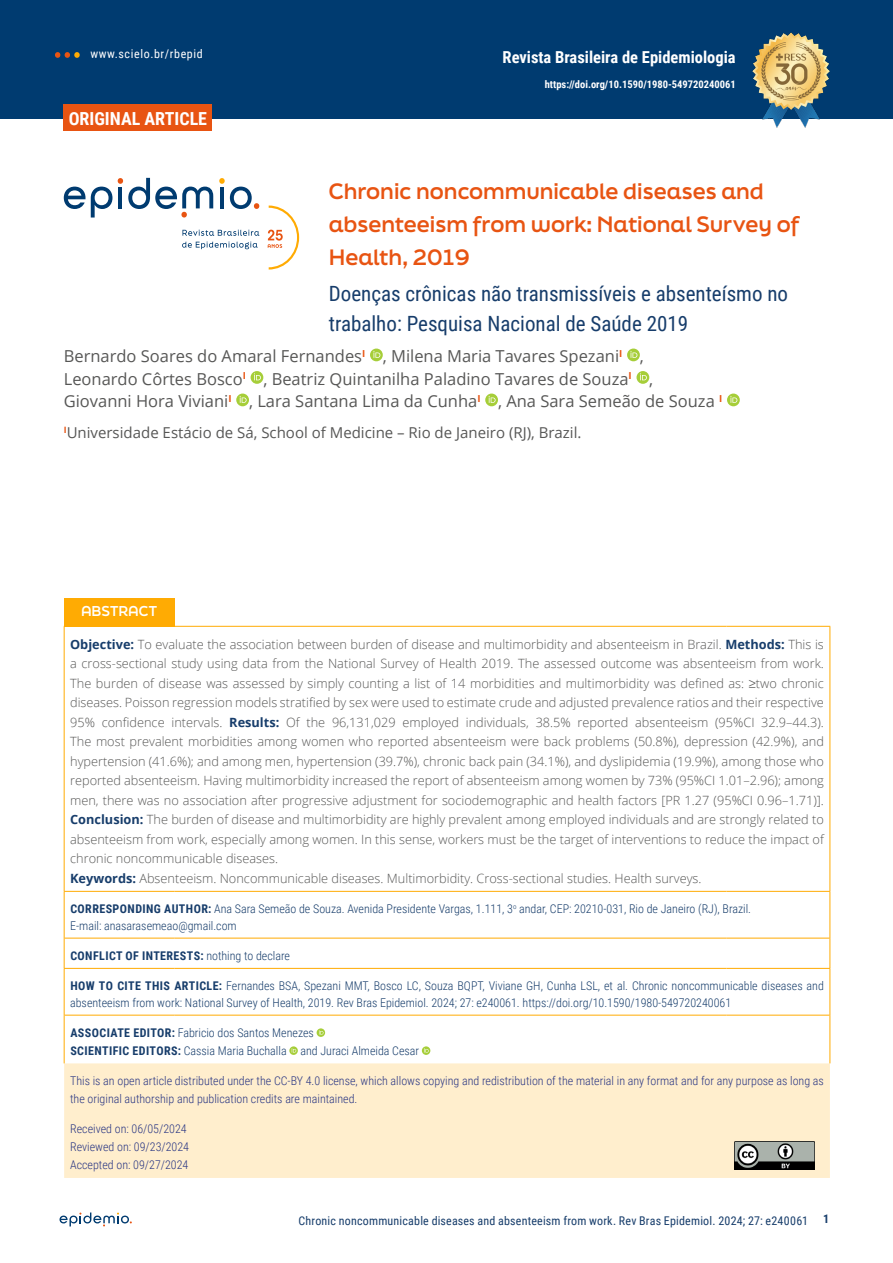
<style>
.page{position:relative;width:893px;height:1263px;background:#fff}
.page>*{position:absolute;margin:0;border:0;box-sizing:border-box;transform-origin:0 0}
.t1{font:21px/30px "Roboto Condensed";color:#173d6b}
.t2{font:700 21px/33px "Final Six";color:#e85412}
.t3{font:700 18px "Roboto Condensed";color:#fff}
.t4{font:16.5px/22.5px "Open Sans";color:#575756}
.t5{font:700 16.5px "Roboto Condensed";color:#fff}
.t6{font:15px "Open Sans";color:#575756}
.t7{font:700 13.5px "Final Six";color:#fff}
.t8{font:300 12.75px/19.5px "Open Sans";color:#575756}
.t9{font:300 12px/16.5px "Roboto Condensed";color:#173d6b}
.t10{font:300 12px/18px "Roboto Condensed";color:#283583}
.t11{font:12px "Roboto Condensed";letter-spacing:.015em;color:#173d6b}
.t12{font:700 12px "Roboto Condensed";letter-spacing:.035em;color:#173d6b}
.t13{font:12px "Roboto Condensed";letter-spacing:.05em;color:#fff}
.t14{font:700 10.5px "Roboto Condensed";color:#fff}
.s1{font-weight:700;color:#173d6b}
.s2{font-weight:700}
.s3{font-weight:300}
</style>
<div class="page">
<svg style="left:60px;top:1212px;width:72px;height:14px"></svg>
<div style="left:0;top:0;width:893px;height:118px;background:#003b70"></div>
<svg style="left:55px;top:52px;width:25px;height:6px"></svg>
<svg style="left:370px;top:349px;width:13px;height:12px"></svg>
<svg style="left:373px;top:351px;width:7px;height:7px"></svg>
<svg style="left:627px;top:349px;width:13px;height:12px"></svg>
<svg style="left:630px;top:351px;width:7px;height:7px"></svg>
<svg style="left:251px;top:371px;width:12px;height:13px"></svg>
<svg style="left:254px;top:373px;width:7px;height:7px"></svg>
<svg style="left:636px;top:371px;width:13px;height:13px"></svg>
<svg style="left:640px;top:373px;width:7px;height:7px"></svg>
<svg style="left:236px;top:394px;width:13px;height:12px"></svg>
<svg style="left:240px;top:396px;width:7px;height:7px"></svg>
<svg style="left:485px;top:394px;width:13px;height:12px"></svg>
<svg style="left:489px;top:396px;width:7px;height:7px"></svg>
<svg style="left:727px;top:394px;width:13px;height:12px"></svg>
<svg style="left:730px;top:396px;width:7px;height:7px"></svg>
<svg style="left:64px;top:187px;width:48px;height:30px"></svg>
<svg style="left:118px;top:178px;width:95px;height:39px"></svg>
<svg style="left:219px;top:178px;width:40px;height:31px"></svg>
<svg style="left:182px;top:230px;width:77px;height:6px"></svg>
<svg style="left:182px;top:242px;width:76px;height:7px"></svg>
<svg style="left:268px;top:206px;width:31px;height:64px"></svg>
<div style="left:64px;top:105px;width:148px;height:26px;background:#e85412"></div>
<div style="left:64px;top:598px;width:110px;height:28px;background:#ffab03"></div>
<div style="left:64px;top:1063px;width:766px;height:115px;background:#ffeecd"></div>
<hr style="left:829px;top:892px;width:1px;height:46px;background:#ffab03">
<hr style="left:829px;top:938px;width:1px;height:30px;background:#ffab03">
<hr style="left:829px;top:969px;width:1px;height:46px;background:#ffab03">
<hr style="left:829px;top:1015px;width:1px;height:48px;background:#ffab03">
<hr style="left:64px;top:892px;width:1px;height:46px;background:#ffab03">
<hr style="left:64px;top:938px;width:1px;height:30px;background:#ffab03">
<hr style="left:65px;top:938px;width:109px;height:1px;background:#ffab03">
<hr style="left:174px;top:938px;width:552px;height:1px;background:#ffab03">
<hr style="left:726px;top:938px;width:103px;height:1px;background:#ffab03">
<hr style="left:64px;top:969px;width:1px;height:46px;background:#ffab03">
<hr style="left:64px;top:1015px;width:1px;height:48px;background:#ffab03">
<hr style="left:64px;top:968px;width:110px;height:1px;background:#ffab03">
<hr style="left:174px;top:968px;width:552px;height:1px;background:#ffab03">
<hr style="left:726px;top:968px;width:104px;height:1px;background:#ffab03">
<hr style="left:65px;top:1015px;width:109px;height:1px;background:#ffab03">
<hr style="left:174px;top:1015px;width:552px;height:1px;background:#ffab03">
<hr style="left:726px;top:1015px;width:103px;height:1px;background:#ffab03">
<hr style="left:64px;top:626px;width:110px;height:1px;background:#ffab03">
<hr style="left:64px;top:627px;width:1px;height:264px;background:#ffab03">
<hr style="left:174px;top:626px;width:552px;height:1px;background:#ffab03">
<hr style="left:726px;top:626px;width:104px;height:1px;background:#ffab03">
<hr style="left:829px;top:627px;width:1px;height:264px;background:#ffab03">
<hr style="left:64px;top:891px;width:110px;height:1px;background:#ffab03">
<hr style="left:174px;top:891px;width:552px;height:1px;background:#ffab03">
<hr style="left:726px;top:891px;width:104px;height:1px;background:#ffab03">
<svg style="left:317px;top:1028px;width:8px;height:9px"></svg>
<svg style="left:319px;top:1030px;width:4px;height:4px"></svg>
<svg style="left:289px;top:1046px;width:9px;height:9px"></svg>
<svg style="left:292px;top:1048px;width:4px;height:4px"></svg>
<svg style="left:422px;top:1046px;width:8px;height:9px"></svg>
<svg style="left:424px;top:1048px;width:5px;height:4px"></svg>
<img style="left:735px;top:1141px;width:79px;height:28px">
<img style="left:731px;top:32px;width:120px;height:96px">
<p class="t13" style="left:90px;top:45px;width:114px">www.scielo.br/rbepid</p>
<h2 class="t3" style="left:69px;top:106px;width:140px">ORIGINAL ARTICLE</h2>
<p class="t5" style="left:502px;top:46px;width:235px">Revista Brasileira de Epidemiologia</p>
<p class="t14" style="left:545px;top:77px;width:192px">https://doi.org/10.1590/1980-549720240061</p>
<h1 class="t2" style="left:329px;top:174px;width:472px">Chronic noncommunicable diseases and absenteeism from work: National Survey of<br>Health, 2019</h1>
<h1 class="t1" style="left:329px;top:278px;width:461px">Doenças crônicas não transmissíveis e absenteísmo no trabalho: Pesquisa Nacional de Saúde 2019</h1>
<p class="t4" style="left:64px;top:345px;width:660px">Bernardo Soares do Amaral Fernandes<sup>I</sup> , Milena Maria Tavares Spezani<sup>I</sup> ,<br>Leonardo Côrtes Bosco<sup>I</sup> , Beatriz Quintanilha Paladino Tavares de Souza<sup>I</sup> ,<br>Giovanni Hora Viviani<sup>I</sup> , Lara Santana Lima da Cunha<sup>I</sup> , Ana Sara Semeão de Souza <sup>I</sup></p>
<p class="t6" style="left:64px;top:422px;width:519px"><sup>I</sup>Universidade Estácio de Sá, School of Medicine – Rio de Janeiro (RJ), Brazil.</p>
<p class="t7" style="left:81px;top:601px;width:78px">ABSTRACT</p>
<p class="t8" style="left:70px;top:634px;width:755px"><span class="s1">Objective:</span> To evaluate the association between burden of disease and multimorbidity and absenteeism in Brazil. <span class="s1">Methods:</span> This is a cross-sectional study using data from the National Survey of Health 2019. The assessed outcome was absenteeism from work.<br>The burden of disease was assessed by simply counting a list of 14 morbidities and multimorbidity was defined as: ≥two chronic diseases. Poisson regression models stratified by sex were used to estimate crude and adjusted prevalence ratios and their respective 95% confidence intervals. <span class="s1">Results:</span> Of the 96,131,029 employed individuals, 38.5% reported absenteeism (95%CI 32.9–44.3).<br>The most prevalent morbidities among women who reported absenteeism were back problems (50.8%), depression (42.9%), and hypertension (41.6%); and among men, hypertension (39.7%), chronic back pain (34.1%), and dyslipidemia (19.9%), among those who reported absenteeism. Having multimorbidity increased the report of absenteeism among women by 73% (95%CI 1.01–2.96); among men, there was no association after progressive adjustment for sociodemographic and health factors [PR 1.27 (95%CI 0.96–1.71)].<br><span class="s1">Conclusion:</span> The burden of disease and multimorbidity are highly prevalent among employed individuals and are strongly related to absenteeism from work, especially among women. In this sense, workers must be the target of interventions to reduce the impact of chronic noncommunicable diseases.<br><span class="s1">Keywords:</span> Absenteeism. Noncommunicable diseases. Multimorbidity. Cross-sectional studies. Health surveys.</p>
<p class="t9" style="left:70px;top:900px;width:682px"><span class="s2">CORRESPONDING AUTHOR:</span> Ana Sara Semeão de Souza. Avenida Presidente Vargas, 1.111, 3<sup>o</sup> andar, CEP: 20210-031, Rio de Janeiro (RJ), Brazil.<br>E-mail: anasarasemeao@gmail.com</p>
<p class="t12" style="left:70px;top:947px;width:221px">CONFLICT OF INTERESTS: <span class="s3">nothing to declare</span></p>
<p class="t9" style="left:70px;top:977px;width:755px"><span class="s2">HOW TO CITE THIS ARTICLE:</span> Fernandes BSA, Spezani MMT, Bosco LC, Souza BQPT, Viviane GH, Cunha LSL, et al. Chronic noncommunicable diseases and absenteeism from work: National Survey of Health, 2019. Rev Bras Epidemiol. 2024; 27: e240061. https://doi.org/10.1590/1980-549720240061</p>
<p class="t9" style="left:70px;top:1023px;width:350px;line-height:18px"><span class="s2">ASSOCIATE EDITOR:</span> Fabricio dos Santos Menezes<br><span class="s2">SCIENTIFIC EDITORS:</span> Cassia Maria Buchalla and Juraci Almeida Cesar</p>
<p class="t10" style="left:70px;top:1071px;width:755px">This is an open article distributed under the CC-BY 4.0 license, which allows copying and redistribution of the material in any format and for any purpose as long as the original authorship and publication credits are maintained.</p>
<p class="t10" style="left:70px;top:1120px;width:120px">Received on: 06/05/2024<br>Reviewed on: 09/23/2024<br>Accepted on: 09/27/2024</p>
<p class="t11" style="left:298px;top:1212px;width:511px">Chronic noncommunicable diseases and absenteeism from work. Rev Bras Epidemiol. 2024; 27: e240061</p>
<p class="t12" style="left:823px;top:1211px;width:8px">1</p>
</div>
